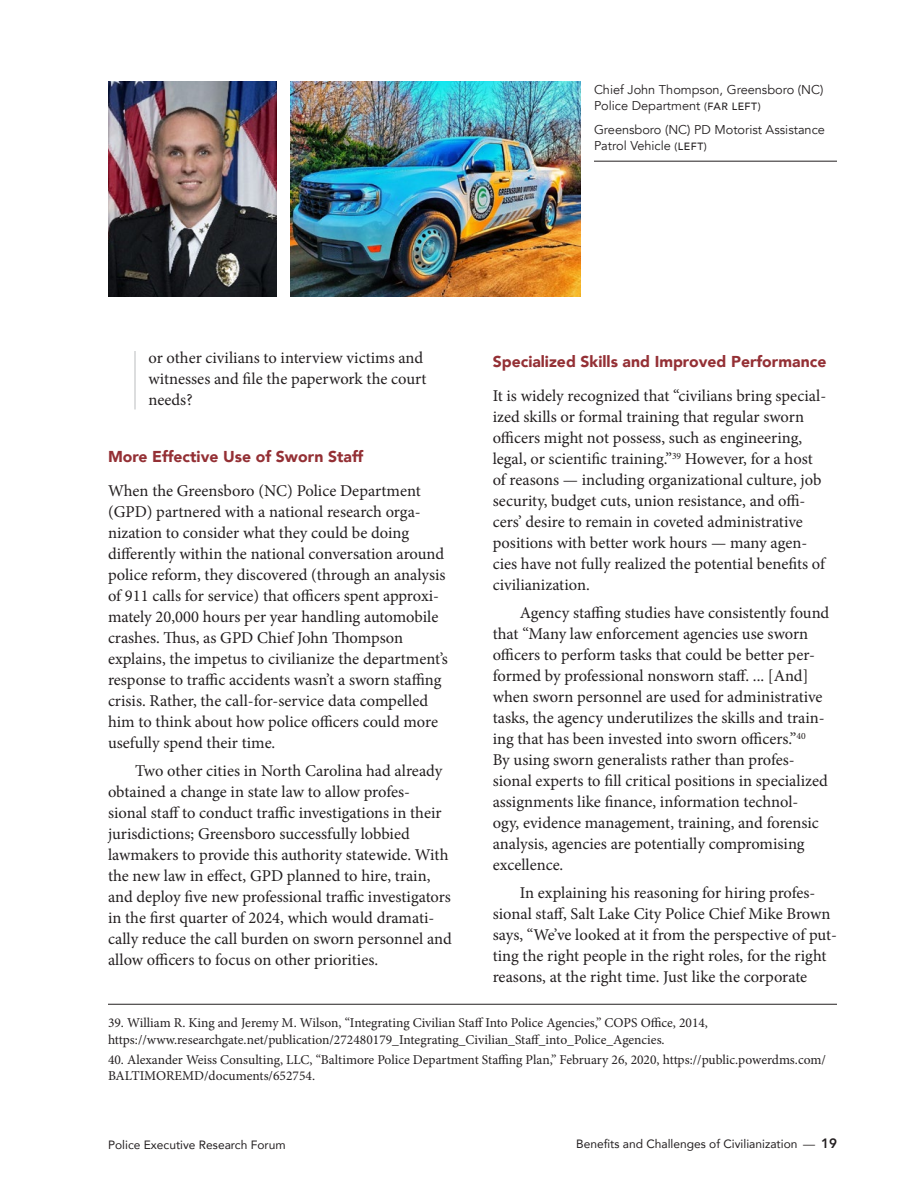
<style>
.page{position:relative;width:918px;height:1188px;background:#fff}
.page>*{position:absolute;margin:0;border:0;box-sizing:border-box;transform-origin:0 0}
.p_-_no_indent{font:16.5px/21px "Minion Pro";color:#231f20}
.block_quote_1{font:16.5px/21px "Minion Pro";color:#231f20}
.t1{font:900 15.75px "Avenir";color:#943035}
.footnote{font:13.5px/16.5px "Minion Pro";color:#231f20}
.photo_caption{font:12.75px/16.5px "Avenir";color:#231f20}
.photo_caption_-_line_under{font:12.75px/16.5px "Avenir";color:#231f20}
.t2{font:12px "Avenir";color:#231f20}
.s1{font-weight:500;font-size:10.5px}
.s2{font-weight:800;font-size:13.5px}
</style>
<div class="page">
<hr style="left:134px;top:351px;width:2px;height:58px;background:#d1d2d4">
<hr style="left:108px;top:1004px;width:729px;height:1px;background:#231f20">
<img style="left:290px;top:81px;width:290px;height:216px">
<img style="left:108px;top:81px;width:169px;height:216px">
<hr style="left:594px;top:161px;width:243px;height:1px;background:#231f20">
<p class="photo_caption" style="left:594px;top:81px;width:231px">Chief John Thompson, Greensboro (NC)<br>Police Department <span class="s1">(FAR LEFT)</span></p>
<p class="photo_caption_-_line_under" style="left:594px;top:121px;width:232px">Greensboro (NC) PD Motorist Assistance<br>Patrol Vehicle <span class="s1">(LEFT)</span></p>
<p class="block_quote_1" style="left:148px;top:347px;width:279px">or other civilians to interview victims and witnesses and file the paperwork the court needs?</p>
<p class="t1" style="left:108px;top:443px;width:257px">More Effective Use of Sworn Staff</p>
<p class="p_-_no_indent" style="left:108px;top:481px;width:341px">When the Greensboro (NC) Police Department (GPD) partnered with a national research orga&shy;nization to consider what they could be doing differently within the national conversation around police reform, they discovered (through an analysis of 911 calls for service) that officers spent approxi&shy;mately 20,000 hours per year handling automobile crashes. Thus, as GPD Chief John Thompson explains, the impetus to civilianize the department’s response to traffic accidents wasn’t a sworn staffing crisis. Rather, the call-for-service data compelled him to think about how police officers could more usefully spend their time.</p>
<p class="p_-_no_indent" style="left:108px;top:761px;width:345px;text-indent:27px">Two other cities in North Carolina had already obtained a change in state law to allow profes&shy;sional staff to conduct traffic investigations in their jurisdictions; Greensboro successfully lobbied lawmakers to provide this authority statewide. With the new law in effect, GPD planned to hire, train, and deploy five new professional traffic investigators in the first quarter of 2024, which would dramati&shy;cally reduce the call burden on sworn personnel and allow officers to focus on other priorities.</p>
<p class="t1" style="left:493px;top:348px;width:335px">Specialized Skills and Improved Performance</p>
<p class="p_-_no_indent" style="left:493px;top:386px;width:335px">It is widely recognized that “civilians bring special&shy;ized skills or formal training that regular sworn officers might not possess, such as engineering, legal, or scientific training.”<sup>39</sup> However, for a host of reasons — including organizational culture, job security, budget cuts, union resistance, and offi&shy;cers’ desire to remain in coveted administrative positions with better work hours — many agen&shy;cies have not fully realized the potential benefits of civilianization.</p>
<p class="p_-_no_indent" style="left:493px;top:602px;width:338px;text-indent:27px">Agency staffing studies have consistently found that “Many law enforcement agencies use sworn officers to perform tasks that could be better per&shy;formed by professional nonsworn staff. ... [And] when sworn personnel are used for administrative tasks, the agency underutilizes the skills and train&shy;ing that has been invested into sworn officers.”<sup>40<br></sup>By using sworn generalists rather than profes&shy;sional experts to fill critical positions in specialized assignments like finance, information technol-<br>ogy, evidence management, training, and forensic analysis, agencies are potentially compromising excellence.</p>
<p class="p_-_no_indent" style="left:493px;top:882px;width:346px;text-indent:27px">In explaining his reasoning for hiring profes&shy;sional staff, Salt Lake City Police Chief Mike Brown says, “We’ve looked at it from the perspective of put&shy;ting the right people in the right roles, for the right reasons, at the right time. Just like the corporate</p>
<p class="footnote" style="left:108px;top:1015px;width:602px">39. William R. King and Jeremy M. Wilson, “Integrating Civilian Staff Into Police Agencies,” COPS Office, 2014, https://www.researchgate.net/publication/272480179_Integrating_Civilian_Staff_into_Police_Agencies.</p>
<p class="footnote" style="left:108px;top:1051px;width:719px">40. Alexander Weiss Consulting, LLC, “Baltimore Police Department Staffing Plan,” February 26, 2020, https://public.powerdms.com/<br>BALTIMOREMD/documents/652754.</p>
<p class="t2" style="left:108px;top:1135px;width:179px">Police Executive Research Forum</p>
<p class="t2" style="left:576px;top:1134px;width:262px">Benefits and Challenges of Civilianization — <span class="s2">19</span></p>
</div>
